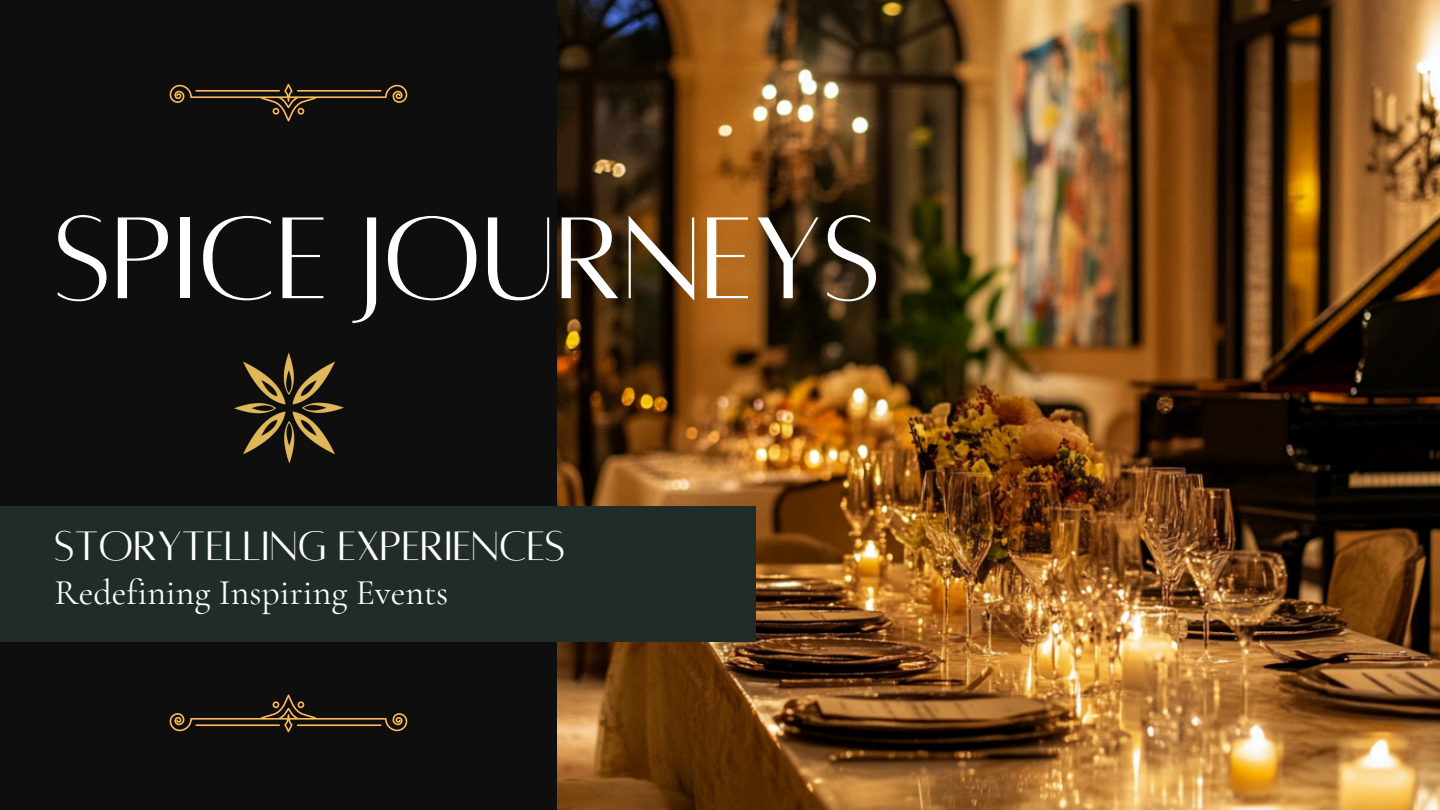
<style>
.page{position:relative;width:1440px;height:810px;background:#0f0e0e}
.page>*{position:absolute;margin:0;border:0;box-sizing:border-box;transform-origin:0 0}
.t1{font:128.4px "Alta regular";color:#fff}
.t2{font:45.4px "Alta regular";color:#fff}
.t3{font:36px "Cormorant Garamond";color:#fff}
</style>
<div class="page">
<img style="left:558px;top:0;width:882px;height:810px">
<svg style="left:170px;top:695px;width:237px;height:37px"></svg>
<svg style="left:170px;top:84px;width:237px;height:37px"></svg>
<div style="left:0;top:506px;width:755px;height:136px;background:#212c28"></div>
<img style="left:234px;top:352px;width:110px;height:112px">
<p class="t1" style="left:54px;top:195px;width:828px">SPICE JOURNEYS</p>
<p class="t2" style="left:54px;top:524px;width:512px">STORYTELLING EXPERIENCES</p>
<h1 class="t3" style="left:54px;top:571px;width:395px">Redefining Inspiring Events</h1>
</div>
